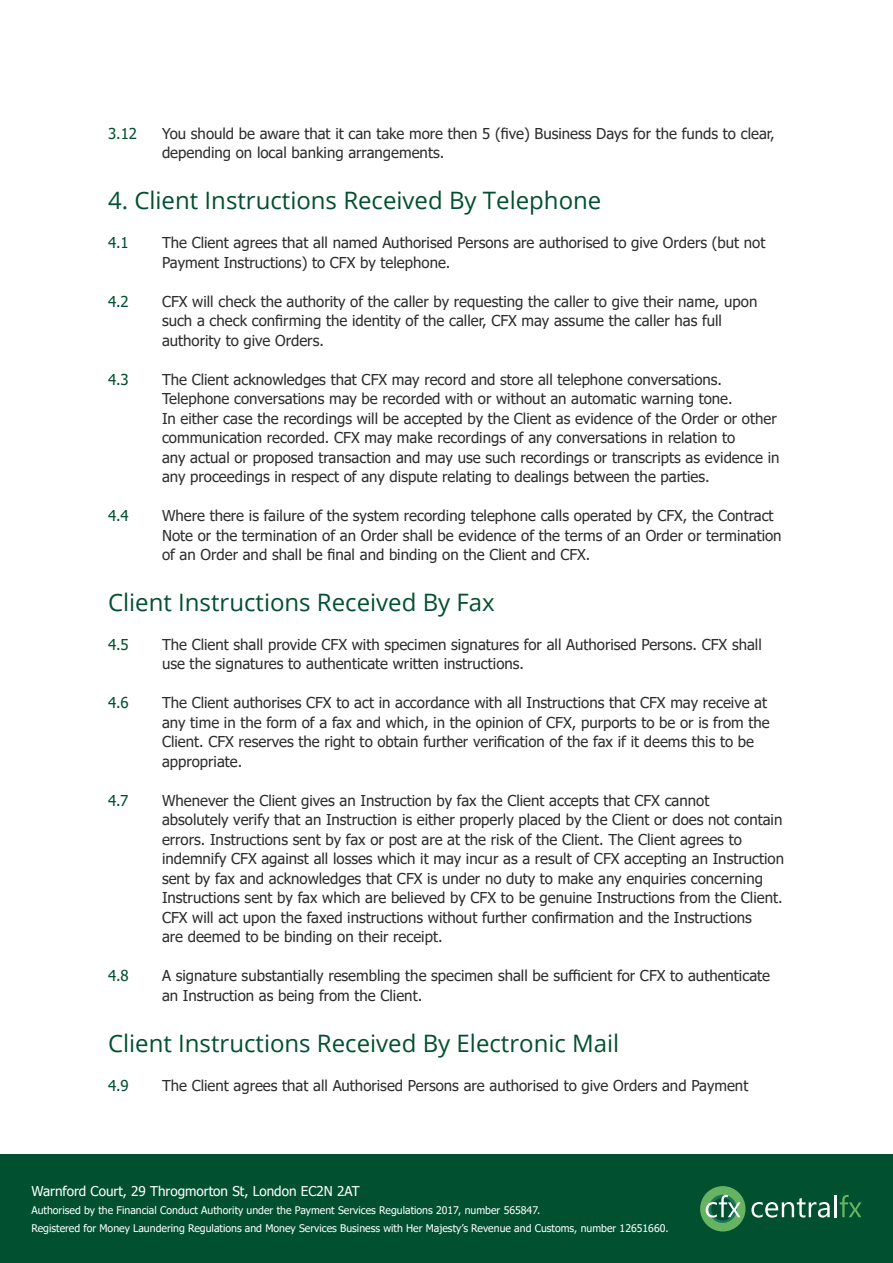
<style>
.page{position:relative;width:893px;height:1263px;background:#fff}
.page>*{position:absolute;margin:0;border:0;box-sizing:border-box;transform-origin:0 0}
.t1{font:24px "Open Sans";color:#015030}
.t2{font:15px/19.5px "Tahoma";color:#2d2d2d}
.t3{font:15px "Tahoma";color:#015030}
.t4{font:13.5px "Tahoma";color:#fff}
.t5{font:10.5px/17.5px "Tahoma";color:#fff}
</style>
<div class="page">
<div style="left:0;top:1155px;width:893px;height:108px;background:#015030"></div>
<div style="left:700px;top:1186px;width:45px;height:45px;background:#66b361;border-radius:50%"></div>
<svg style="left:751px;top:1198px;width:79px;height:19px"></svg>
<hr style="left:834px;top:1195px;width:2px;height:22px;background:#fff">
<svg style="left:840px;top:1195px;width:21px;height:22px"></svg>
<svg style="left:709px;top:1195px;width:28px;height:28px"></svg>
<svg style="left:711px;top:1198px;width:23px;height:22px"></svg>
<svg style="left:706px;top:1195px;width:35px;height:22px"></svg>
<p class="t3" style="left:108px;top:123px;width:31px">3.12</p>
<p class="t2" style="left:162px;top:125px;width:614px">You should be aware that it can take more then 5 (five) Business Days for the funds to clear, depending on local banking arrangements.</p>
<h1 class="t1" style="left:108px;top:184px;width:495px">4. Client Instructions Received By Telephone</h1>
<p class="t3" style="left:108px;top:233px;width:22px">4.1</p>
<p class="t2" style="left:162px;top:234px;width:605px">The Client agrees that all named Authorised Persons are authorised to give Orders (but not<br>Payment Instructions) to CFX by telephone.</p>
<p class="t3" style="left:108px;top:291px;width:22px">4.2</p>
<p class="t2" style="left:162px;top:292px;width:597px">CFX will check the authority of the caller by requesting the caller to give their name, upon such a check confirming the identity of the caller, CFX may assume the caller has full authority to give Orders.</p>
<p class="t3" style="left:108px;top:369px;width:22px">4.3</p>
<p class="t2" style="left:162px;top:370px;width:619px">The Client acknowledges that CFX may record and store all telephone conversations.<br>Telephone conversations may be recorded with or without an automatic warning tone.<br>In either case the recordings will be accepted by the Client as evidence of the Order or other communication recorded. CFX may make recordings of any conversations in relation to<br>any actual or proposed transaction and may use such recordings or transcripts as evidence in any proceedings in respect of any dispute relating to dealings between the parties.</p>
<p class="t3" style="left:108px;top:506px;width:22px">4.4</p>
<p class="t2" style="left:162px;top:507px;width:621px">Where there is failure of the system recording telephone calls operated by CFX, the Contract<br>Note or the termination of an Order shall be evidence of the terms of an Order or termination of an Order and shall be final and binding on the Client and CFX.</p>
<h1 class="t1" style="left:108px;top:586px;width:388px">Client Instructions Received By Fax</h1>
<p class="t3" style="left:108px;top:634px;width:22px">4.5</p>
<p class="t2" style="left:162px;top:636px;width:601px">The Client shall provide CFX with specimen signatures for all Authorised Persons. CFX shall use the signatures to authenticate written instructions.</p>
<p class="t3" style="left:108px;top:693px;width:22px">4.6</p>
<p class="t2" style="left:162px;top:694px;width:609px">The Client authorises CFX to act in accordance with all Instructions that CFX may receive at any time in the form of a fax and which, in the opinion of CFX, purports to be or is from the Client. CFX reserves the right to obtain further verification of the fax if it deems this to be appropriate.</p>
<p class="t3" style="left:108px;top:790px;width:22px">4.7</p>
<p class="t2" style="left:162px;top:792px;width:623px">Whenever the Client gives an Instruction by fax the Client accepts that CFX cannot<br>absolutely verify that an Instruction is either properly placed by the Client or does not contain errors. Instructions sent by fax or post are at the risk of the Client. The Client agrees to indemnify CFX against all losses which it may incur as a result of CFX accepting an Instruction sent by fax and acknowledges that CFX is under no duty to make any enquiries concerning Instructions sent by fax which are believed by CFX to be genuine Instructions from the Client.<br>CFX will act upon the faxed instructions without further confirmation and the Instructions<br>are deemed to be binding on their receipt.</p>
<p class="t3" style="left:108px;top:966px;width:22px">4.8</p>
<p class="t2" style="left:162px;top:967px;width:610px">A signature substantially resembling the specimen shall be sufficient for CFX to authenticate an Instruction as being from the Client.</p>
<h1 class="t1" style="left:108px;top:1026px;width:513px">Client Instructions Received By Electronic Mail</h1>
<p class="t3" style="left:108px;top:1075px;width:22px">4.9</p>
<p class="t2" style="left:162px;top:1076px;width:588px">The Client agrees that all Authorised Persons are authorised to give Orders and Payment</p>
<p class="t4" style="left:31px;top:1182px;width:330px">Warnford Court, 29 Throgmorton St, London EC2N 2AT</p>
<p class="t5" style="left:31px;top:1202px;width:639px">Authorised by the Financial Conduct Authority under the Payment Services Regulations 2017, number 565847.<br>Registered for Money Laundering Regulations and Money Services Business with Her Majesty’s Revenue and Customs, number 12651660.</p>
</div>
